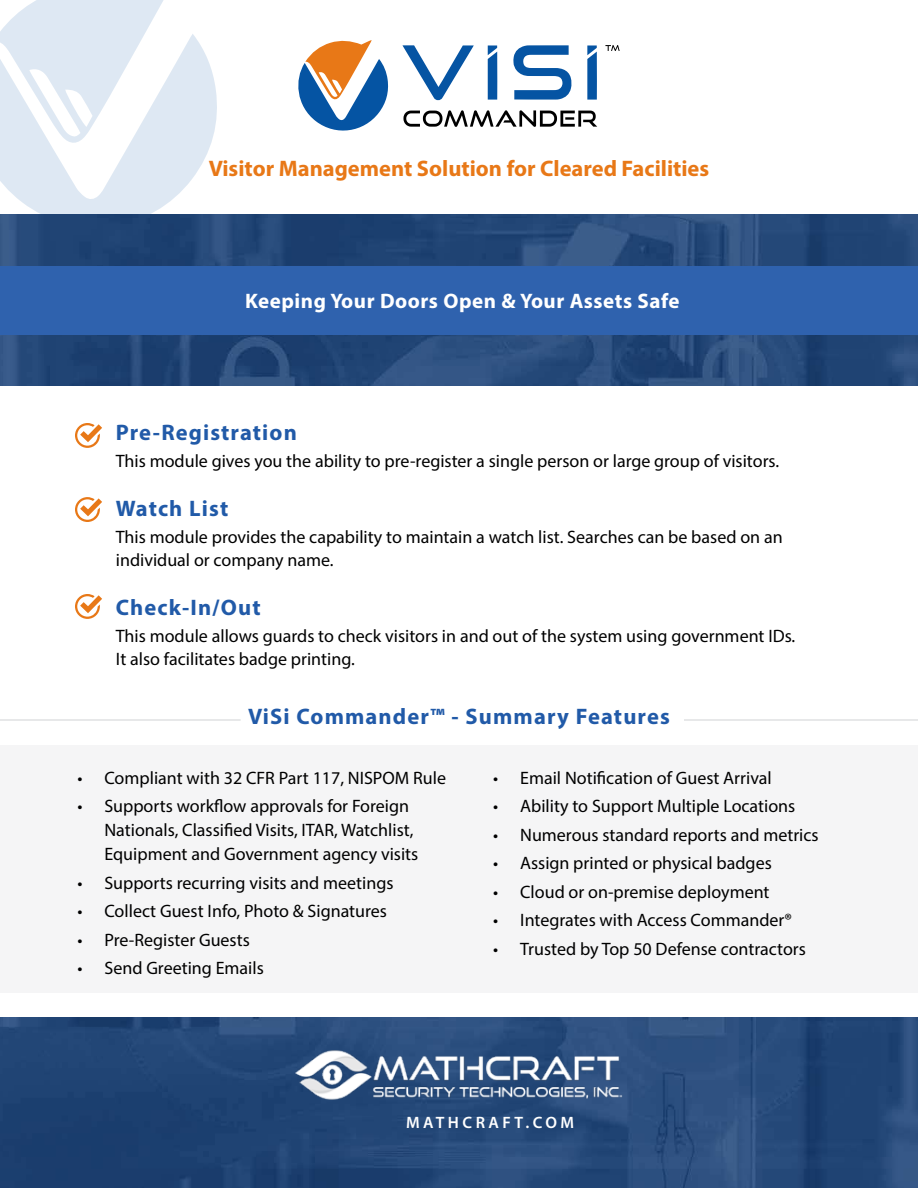
<style>
.page{position:relative;width:918px;height:1188px;background:#fff}
.page>*{position:absolute;margin:0;border:0;box-sizing:border-box;transform-origin:0 0}
.t1{font:700 22.5px "Myriad Pro";letter-spacing:.05em;color:#215aa8}
.t2{font:700 22.5px "Myriad Pro";color:#e87817}
.t3{font:700 21px "Myriad Pro";letter-spacing:.025em;color:#fff}
.t4{font:18px/22.5px "Myriad Pro";color:#000}
.t5{font:600 16.5px "Myriad Pro";letter-spacing:.21em;color:#fff}
</style>
<div class="page">
<svg style="left:0;top:0;width:218px;height:215px"></svg>
<img style="left:0;top:215px;width:918px;height:171px">
<img style="left:0;top:1017px;width:918px;height:171px">
<div style="left:0;top:745px;width:918px;height:248px;background:#f5f5f6"></div>
<div style="left:0;top:267px;width:918px;height:68px;background:#2f62ae"></div>
<hr style="left:684px;top:719px;width:234px;height:2px;background:#e0e1e2">
<hr style="left:0;top:719px;width:241px;height:2px;background:#e0e1e2">
<svg style="left:513px;top:45px;width:59px;height:55px"></svg>
<svg style="left:402px;top:45px;width:72px;height:56px"></svg>
<svg style="left:298px;top:40px;width:91px;height:91px"></svg>
<svg style="left:403px;top:110px;width:194px;height:17px"></svg>
<svg style="left:605px;top:45px;width:15px;height:6px"></svg>
<svg style="left:488px;top:45px;width:9px;height:55px"></svg>
<svg style="left:587px;top:45px;width:10px;height:55px"></svg>
<svg style="left:75px;top:423px;width:27px;height:25px"></svg>
<svg style="left:75px;top:497px;width:27px;height:25px"></svg>
<svg style="left:75px;top:594px;width:27px;height:25px"></svg>
<img style="left:292px;top:1048px;width:334px;height:54px">
<p class="t2" style="left:209px;top:160px;width:502px">Visitor Management Solution for Cleared Facilities</p>
<p class="t3" style="left:245px;top:293px;width:436px">Keeping Your Doors Open &amp; Your Assets Safe</p>
<p class="t1" style="left:116px;top:424px;width:183px">Pre-Registration</p>
<p class="t4" style="left:116px;top:452px;width:665px">This module gives you the ability to pre-register a single person or large group of visitors.</p>
<p class="t1" style="left:116px;top:500px;width:114px">Watch List</p>
<p class="t4" style="left:116px;top:527px;width:668px">This module provides the capability to maintain a watch list. Searches can be based on an individual or company name.</p>
<p class="t1" style="left:116px;top:599px;width:146px">Check-In/Out</p>
<p class="t4" style="left:116px;top:626px;width:681px">This module allows guards to check visitors in and out of the system using government IDs.<br>It also facilitates badge printing.</p>
<p class="t1" style="left:248px;top:708px;width:423px">ViSi Commander™ - Summary Features</p>
<p class="t4" style="left:77px;top:768px;width:370px">• Compliant with 32 CFR Part 117, NISPOM Rule</p>
<p class="t4" style="left:104px;top:796px;width:316px;line-height:24px;text-indent:-27px">• Supports workflow approvals for Foreign<br>Nationals, Classified Visits, ITAR, Watchlist,<br>Equipment and Government agency visits</p>
<p class="t4" style="left:77px;top:873px;width:318px">• Supports recurring visits and meetings</p>
<p class="t4" style="left:77px;top:902px;width:311px">• Collect Guest Info, Photo &amp; Signatures</p>
<p class="t4" style="left:77px;top:930px;width:174px">• Pre-Register Guests</p>
<p class="t4" style="left:77px;top:959px;width:188px">• Send Greeting Emails</p>
<p class="t4" style="left:493px;top:768px;width:280px">• Email Notification of Guest Arrival</p>
<p class="t4" style="left:493px;top:797px;width:304px">• Ability to Support Multiple Locations</p>
<p class="t4" style="left:493px;top:825px;width:327px">• Numerous standard reports and metrics</p>
<p class="t4" style="left:493px;top:854px;width:280px">• Assign printed or physical badges</p>
<p class="t4" style="left:493px;top:882px;width:278px">• Cloud or on-premise deployment</p>
<p class="t4" style="left:493px;top:911px;width:300px">• Integrates with Access Commander®</p>
<p class="t4" style="left:493px;top:939px;width:314px">• Trusted by Top 50 Defense contractors</p>
<p class="t5" style="left:406px;top:1112px;width:170px">MATHCRAFT.COM</p>
</div>
